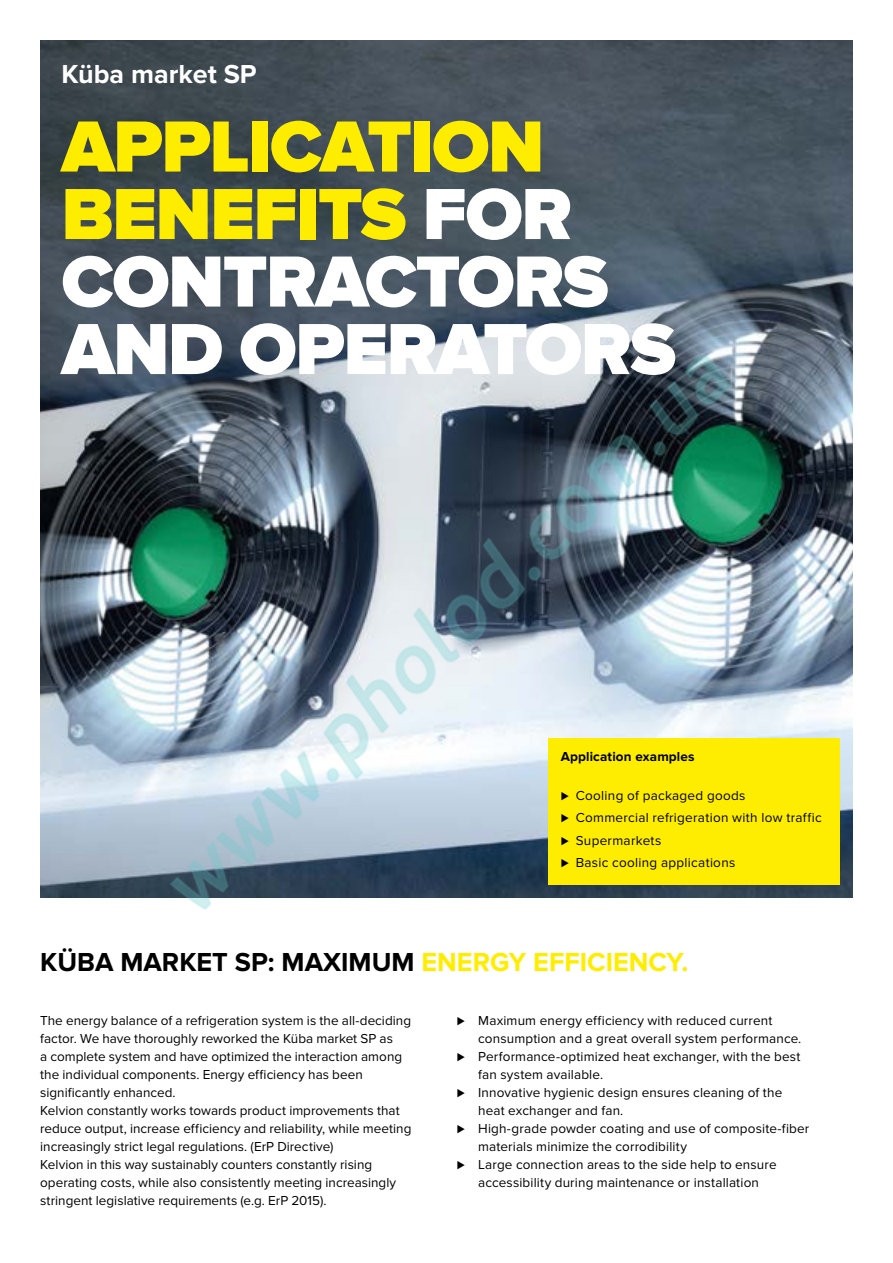
<style>
.page{position:relative;width:893px;height:1263px;background:#fff}
.page>*{position:absolute;margin:0;border:0;box-sizing:border-box;transform-origin:0 0}
.t1{font:900 75px/67.5px "Proxima Nova";letter-spacing:-.02em;color:#fff}
.t2{font:700 27px "Proxima Nova";color:#000}
.t3{font:700 27px "Proxima Nova";color:#fff}
.t4{font:13.5px/18px "Proxima Nova";letter-spacing:.01em;color:#000}
.t5{font:700 13.5px "Proxima Nova";letter-spacing:.01em;color:#000}
.s1{color:#ffed00}
</style>
<div class="page">
<img style="left:40px;top:40px;width:813px;height:857px">
<div style="left:548px;top:738px;width:292px;height:146px;background:#ffed00"></div>
<img style="left:142px;top:227px;width:609px;height:683px">
<h2 class="t3" style="left:61px;top:58px;width:197px">Küba market SP</h2>
<h1 class="t1" style="left:61px;top:115px;width:616px"><span class="s1">APPLICATION<br>BENEFITS</span> FOR<br>CONTRACTORS<br>AND OPERATORS</h1>
<p class="t5" style="left:561px;top:749px;width:135px">Application examples</p>
<p class="t4" style="left:561px;top:784px;width:263px;line-height:22.5px">⊲ Cooling of packaged goods<br>⊲ Commercial refrigeration with low traffic ⊲ Supermarkets<br>⊲ Basic cooling applications</p>
<h2 class="t2" style="left:40px;top:946px;width:650px">KÜBA MARKET SP: MAXIMUM <span class="s1">ENERGY EFFICIENCY.</span></h2>
<p class="t4" style="left:40px;top:1011px;width:373px">The energy balance of a refrigeration system is the all-deciding factor. We have thoroughly reworked the Küba market SP as<br>a complete system and have optimized the interaction among the individual components. Energy efficiency has been significantly enhanced.<br>Kelvion constantly works towards product improvements that reduce output, increase efficiency and reliability, while meeting increasingly strict legal regulations. (ErP Directive)<br>Kelvion in this way sustainably counters constantly rising operating costs, while also consistently meeting increasingly stringent legislative requirements (e.g. ErP 2015).</p>
<p class="t4" style="left:457px;top:1011px;width:317px">⊲ Maximum energy efficiency with reduced current</p>
<p class="t4" style="left:478px;top:1029px;width:325px">consumption and a great overall system performance.</p>
<p class="t4" style="left:457px;top:1047px;width:345px">⊲ Performance-optimized heat exchanger, with the best</p>
<p class="t4" style="left:478px;top:1065px;width:127px">fan system available.</p>
<p class="t4" style="left:457px;top:1083px;width:327px">⊲ Innovative hygienic design ensures cleaning of the</p>
<p class="t4" style="left:478px;top:1101px;width:147px">heat exchanger and fan.</p>
<p class="t4" style="left:457px;top:1119px;width:354px">⊲ High-grade powder coating and use of composite-fiber</p>
<p class="t4" style="left:478px;top:1137px;width:210px">materials minimize the corrodibility</p>
<p class="t4" style="left:457px;top:1155px;width:321px">⊲ Large connection areas to the side help to ensure</p>
<p class="t4" style="left:478px;top:1173px;width:282px">accessibility during maintenance or installation</p>
</div>
